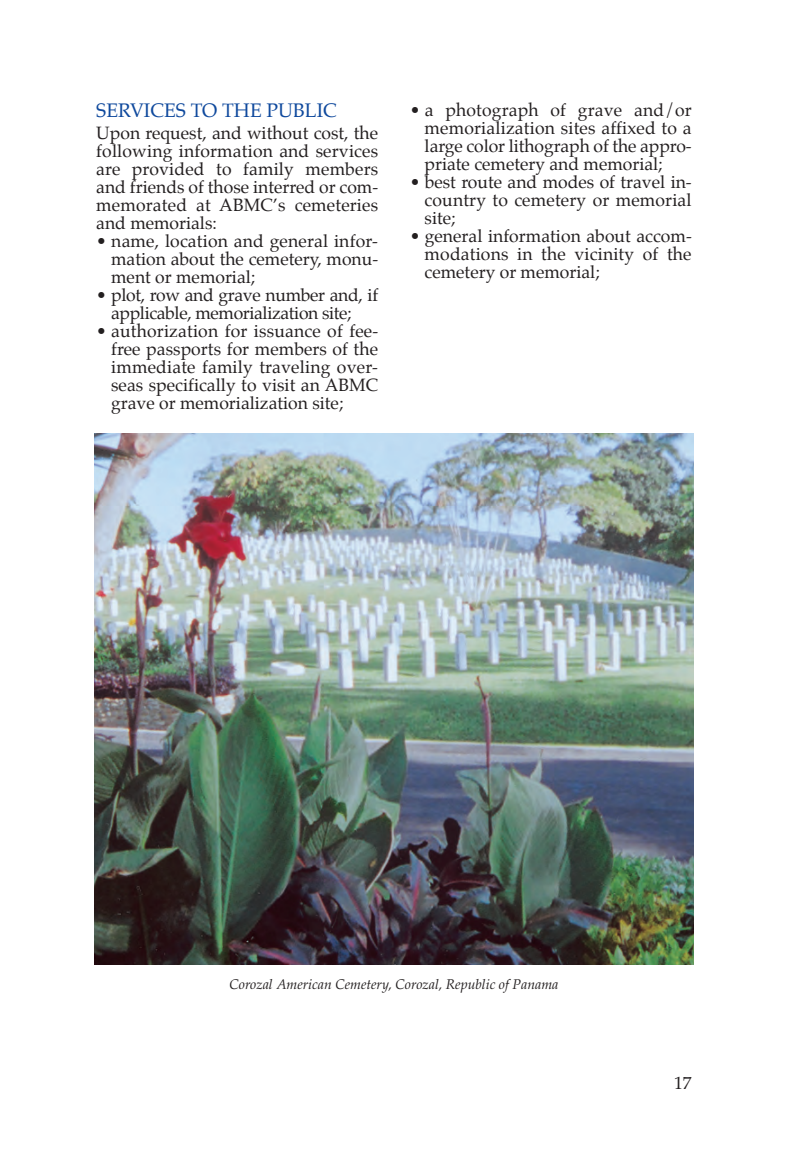
<style>
.page{position:relative;width:788px;height:1166px;background:#fff}
.page>*{position:absolute;margin:0;border:0;box-sizing:border-box;transform-origin:0 0}
.t1{font:19.25px "Palatino";color:#0f499d}
.t2{font:17.5px/18px "Palatino";color:#231f20;text-align:justify}
.t3{font:17.5px/18px "Palatino";letter-spacing:-.02em;color:#231f20}
.t4{font:italic 14px "Palatino";color:#231f20}
</style>
<div class="page">
<img style="left:94px;top:433px;width:599px;height:531px">
<p class="t1" style="left:96px;top:102px;width:242px">SERVICES TO THE PUBLIC</p>
<p class="t2" style="left:96px;top:125px;width:283px">Upon request, and without cost, the following information and services are provided to family members and friends of those interred or com&shy;memorated at ABMC’s cemeteries and memorials:</p>
<p class="t2" style="left:111px;top:233px;width:268px;text-indent:-15px">• name, location and general infor&shy;mation about the cemetery, monu&shy;ment or memorial;</p>
<p class="t3" style="left:111px;top:287px;width:268px;text-indent:-15px">• plot, row and grave number and, if applicable, memorialization site;</p>
<p class="t2" style="left:111px;top:323px;width:268px;text-indent:-15px">• authorization for issuance of fee&shy;free passports for members of the immediate family traveling over&shy;seas specifically to visit an ABMC grave or memorialization site;</p>
<p class="t2" style="left:424px;top:102px;width:268px;text-indent:-15px">• a photograph of grave and/or memorialization sites affixed to a large color lithograph of the appro&shy;priate cemetery and memorial;</p>
<p class="t2" style="left:424px;top:174px;width:268px;text-indent:-15px">• best route and modes of travel in&shy;country to cemetery or memorial site;</p>
<p class="t2" style="left:424px;top:228px;width:269px;text-indent:-15px">• general information about accom&shy;modations in the vicinity of the cemetery or memorial;</p>
<p class="t4" style="left:229px;top:976px;width:330px">Corozal American Cemetery, Corozal, Republic of Panama</p>
<p class="t2" style="left:674px;top:1075px;width:19px">17</p>
</div>
